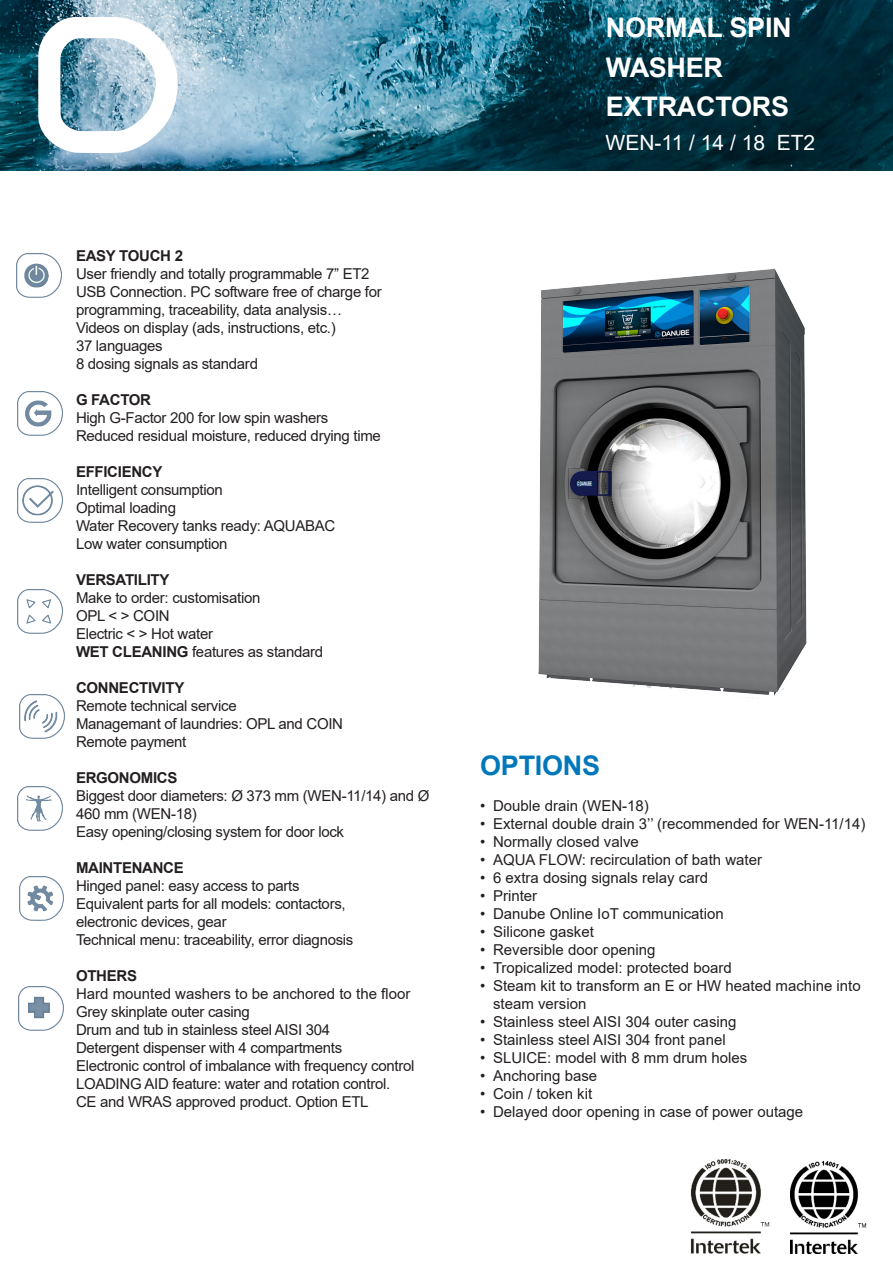
<style>
.page{position:relative;width:893px;height:1263px;background:#fff}
.page>*{position:absolute;margin:0;border:0;box-sizing:border-box;transform-origin:0 0}
.t1{font:700 27px "Arial";letter-spacing:-.01em;color:#fff}
.t2{font:700 27px "Arial";letter-spacing:-.01em;color:#0078b9}
.t3{font:21px "Arial";color:#fff}
.t4{font:15px/18px "Arial";letter-spacing:-.02em;color:#231f20}
.t5{font:15px/18px "Arial";color:#231f20}
.t6{font:700 15px "Arial";letter-spacing:-.02em;color:#231f20}
.s1{font-weight:700}
</style>
<div class="page">
<img style="left:0;top:0;width:893px;height:170px">
<svg style="left:31px;top:10px;width:160px;height:150px"></svg>
<img style="left:791px;top:1161px;width:76px;height:92px">
<img style="left:690px;top:1158px;width:80px;height:96px">
<img style="left:20px;top:695px;width:44px;height:43px">
<img style="left:19px;top:877px;width:45px;height:43px">
<img style="left:19px;top:987px;width:44px;height:43px">
<img style="left:17px;top:254px;width:44px;height:43px">
<img style="left:17px;top:479px;width:45px;height:44px">
<img style="left:18px;top:589px;width:44px;height:44px">
<img style="left:18px;top:392px;width:44px;height:43px">
<img style="left:18px;top:787px;width:44px;height:43px">
<img style="left:538px;top:268px;width:269px;height:431px">
<p class="t6" style="left:76px;top:245px;width:109px">EASY TOUCH 2</p>
<p class="t4" style="left:76px;top:265px;width:295px">User friendly and totally programmable 7” ET2</p>
<p class="t4" style="left:76px;top:283px;width:307px">USB Connection. PC software free of charge for</p>
<p class="t4" style="left:76px;top:301px;width:268px">programming, traceability, data analysis…</p>
<p class="t4" style="left:76px;top:319px;width:261px">Videos on display (ads, instructions, etc.)</p>
<p class="t4" style="left:76px;top:337px;width:88px">37 languages</p>
<p class="t4" style="left:76px;top:355px;width:183px">8 dosing signals as standard</p>
<p class="t6" style="left:76px;top:389px;width:77px">G FACTOR</p>
<p class="t4" style="left:76px;top:409px;width:254px">High G-Factor 200 for low spin washers</p>
<p class="t4" style="left:76px;top:427px;width:306px">Reduced residual moisture, reduced drying time</p>
<p class="t6" style="left:76px;top:461px;width:88px">EFFICIENCY</p>
<p class="t4" style="left:76px;top:481px;width:148px">Intelligent consumption</p>
<p class="t4" style="left:76px;top:499px;width:102px">Optimal loading</p>
<p class="t4" style="left:76px;top:517px;width:261px">Water Recovery tanks ready: AQUABAC</p>
<p class="t4" style="left:76px;top:535px;width:153px">Low water consumption</p>
<p class="t6" style="left:76px;top:569px;width:95px">VERSATILITY</p>
<p class="t4" style="left:76px;top:589px;width:186px">Make to order: customisation</p>
<p class="t4" style="left:76px;top:607px;width:95px">OPL &lt; &gt; COIN</p>
<p class="t4" style="left:76px;top:625px;width:139px">Electric &lt; &gt; Hot water</p>
<p class="t4" style="left:76px;top:643px;width:249px"><span class="s1">WET CLEANING</span> features as standard</p>
<p class="t6" style="left:76px;top:677px;width:110px">CONNECTIVITY</p>
<p class="t4" style="left:76px;top:697px;width:162px">Remote technical service</p>
<p class="t4" style="left:76px;top:715px;width:269px">Managemant of laundries: OPL and COIN</p>
<p class="t4" style="left:76px;top:733px;width:112px">Remote payment</p>
<p class="t6" style="left:76px;top:767px;width:103px">ERGONOMICS</p>
<p class="t4" style="left:76px;top:787px;width:355px">Biggest door diameters: Ø 373 mm (WEN-11/14) and Ø<br>460 mm (WEN-18)</p>
<p class="t4" style="left:76px;top:823px;width:270px">Easy opening/closing system for door lock</p>
<p class="t6" style="left:76px;top:857px;width:109px">MAINTENANCE</p>
<p class="t4" style="left:76px;top:877px;width:225px">Hinged panel: easy access to parts</p>
<p class="t4" style="left:76px;top:895px;width:271px">Equivalent parts for all models: contactors,</p>
<p class="t4" style="left:76px;top:913px;width:152px">electronic devices, gear</p>
<p class="t4" style="left:76px;top:931px;width:279px">Technical menu: traceability, error diagnosis</p>
<p class="t6" style="left:76px;top:965px;width:63px">OTHERS</p>
<p class="t5" style="left:76px;top:985px;width:336px">Hard mounted washers to be anchored to the floor</p>
<p class="t4" style="left:76px;top:1003px;width:175px">Grey skinplate outer casing</p>
<p class="t4" style="left:76px;top:1021px;width:256px">Drum and tub in stainless steel AISI 304</p>
<p class="t4" style="left:76px;top:1039px;width:268px">Detergent dispenser with 4 compartments</p>
<p class="t4" style="left:76px;top:1057px;width:340px">Electronic control of imbalance with frequency control</p>
<p class="t4" style="left:76px;top:1075px;width:316px">LOADING AID feature: water and rotation control.</p>
<p class="t4" style="left:76px;top:1093px;width:294px">CE and WRAS approved product. Option ETL</p>
<p class="t1" style="left:606px;top:8px;width:187px">NORMAL SPIN</p>
<p class="t1" style="left:606px;top:48px;width:119px">WASHER</p>
<p class="t1" style="left:606px;top:88px;width:185px">EXTRACTORS</p>
<p class="t3" style="left:606px;top:128px;width:211px">WEN-11 / 14 / 18 ET2</p>
<p class="t2" style="left:480px;top:747px;width:121px">OPTIONS</p>
<p class="t5" style="left:480px;top:797px;width:170px">• Double drain (WEN-18)</p>
<p class="t5" style="left:480px;top:815px;width:387px">• External double drain 3’’ (recommended for WEN-11/14)</p>
<p class="t5" style="left:480px;top:833px;width:160px">• Normally closed valve</p>
<p class="t5" style="left:480px;top:851px;width:283px">• AQUA FLOW: recirculation of bath water</p>
<p class="t5" style="left:480px;top:869px;width:229px">• 6 extra dosing signals relay card</p>
<p class="t5" style="left:480px;top:887px;width:58px">• Printer</p>
<p class="t5" style="left:480px;top:905px;width:245px">• Danube Online IoT communication</p>
<p class="t5" style="left:480px;top:923px;width:115px">• Silicone gasket</p>
<p class="t5" style="left:480px;top:941px;width:177px">• Reversible door opening</p>
<p class="t5" style="left:480px;top:959px;width:253px">• Tropicalized model: protected board</p>
<p class="t5" style="left:493px;top:977px;width:369px;text-indent:-13px">• Steam kit to transform an E or HW heated machine into steam version</p>
<p class="t5" style="left:480px;top:1013px;width:258px">• Stainless steel AISI 304 outer casing</p>
<p class="t5" style="left:480px;top:1031px;width:247px">• Stainless steel AISI 304 front panel</p>
<p class="t5" style="left:480px;top:1049px;width:268px">• SLUICE: model with 8 mm drum holes</p>
<p class="t5" style="left:480px;top:1067px;width:118px">• Anchoring base</p>
<p class="t5" style="left:480px;top:1085px;width:113px">• Coin / token kit</p>
<p class="t5" style="left:480px;top:1103px;width:324px">• Delayed door opening in case of power outage</p>
</div>
